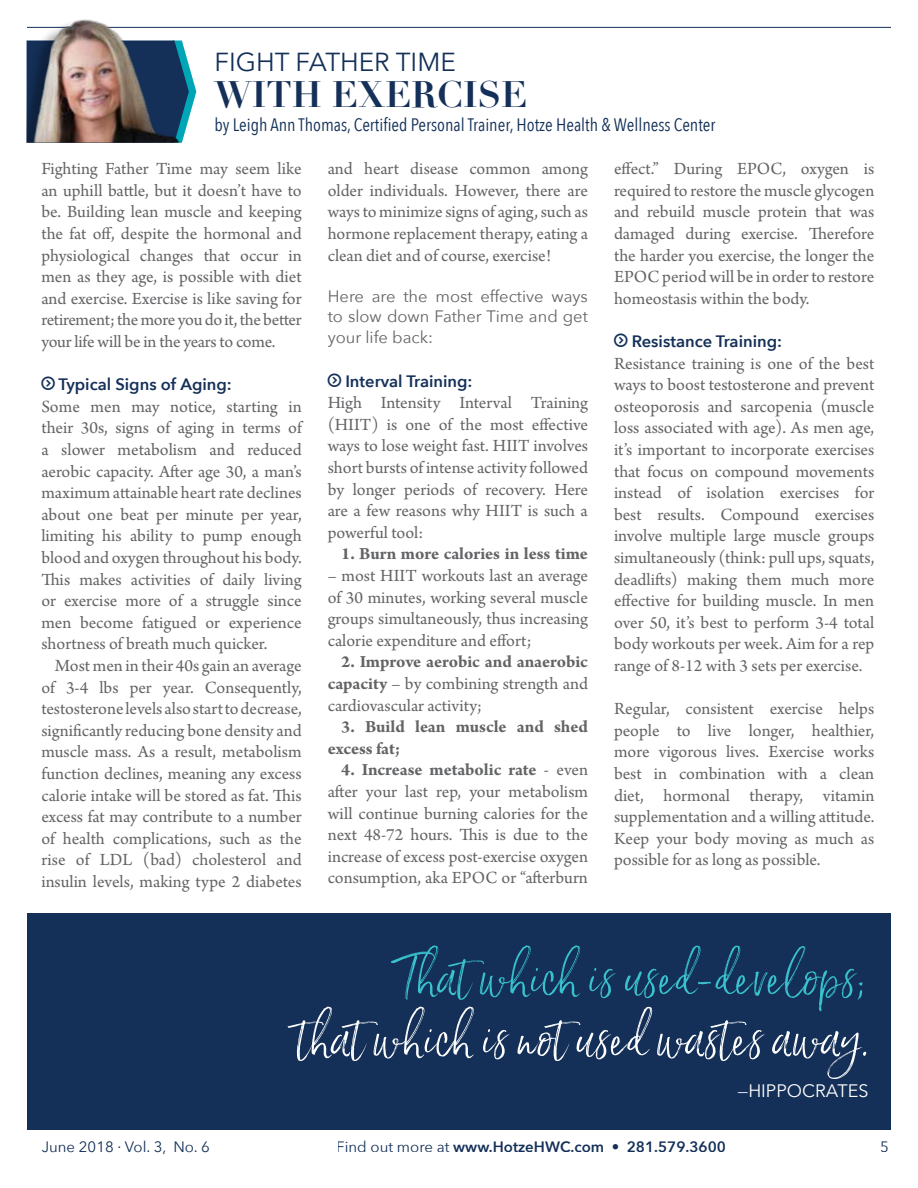
<style>
.page{position:relative;width:918px;height:1188px;background:#fff}
.page>*{position:absolute;margin:0;border:0;box-sizing:border-box;transform-origin:0 0}
.t1{font:51px "Saturday Script";color:#fff}
.t2{font:51px "Saturday Script";color:#39c1cd}
.t3{font:700 36px "Didot";color:#143058}
.t4{font:25.95px "Avenir Next";color:#143058}
.t5{font:18px/21.6px "Arno Pro";color:#636466;text-align:justify}
.t6{font:18px "Avenir Next Condensed";color:#143058}
.t7{font:700 18px/21.6px "Arno Pro";letter-spacing:-.005em;color:#636466}
.t8{font:18px "Avenir Next";color:#fff}
.t9{font:16.5px/19.8px "Avenir Next";color:#636466}
.t10{font:600 16.5px "Avenir Next";color:#143058}
.t11{font:600 15px "Avenir Next";color:#143058}
.t12{font:15px "Avenir Next";color:#143058}
.s1{font-weight:700}
.s2{font-weight:400}
</style>
<div class="page">
<div style="left:27px;top:914px;width:864px;height:216px;background:#143058"></div>
<hr style="left:27px;top:27px;width:864px;height:1px;background:#143058">
<img style="left:27px;top:19px;width:181px;height:124px">
<h3 class="t4" style="left:214px;top:40px;width:243px">FIGHT FATHER TIME</h3>
<h2 class="t3" style="left:214px;top:72px;width:314px">WITH EXERCISE</h2>
<p class="t6" style="left:214px;top:109px;width:503px">by Leigh Ann Thomas, Certified Personal Trainer, Hotze Health &amp; Wellness Center</p>
<p class="t5" style="left:41px;top:159px;width:262px">Fighting Father Time may seem like an uphill battle, but it doesn’t have to be. Building lean muscle and keeping the fat off, despite the hormonal and physiological changes that occur in men as they age, is possible with diet and exercise. Exercise is like saving for retirement; the more you do it, the better your life will be in the years to come.</p>
<p class="t10" style="left:59px;top:370px;width:175px">Typical Signs of Aging:</p>
<p class="t5" style="left:41px;top:397px;width:262px">Some men may notice, starting in their 30s, signs of aging in terms of a slower metabolism and reduced aerobic capacity. After age 30, a man’s maximum attainable heart rate declines about one beat per minute per year, limiting his ability to pump enough blood and oxygen throughout his body.<br>This makes activities of daily living or exercise more of a struggle since men become fatigued or experience shortness of breath much quicker.</p>
<p class="t5" style="left:41px;top:656px;width:262px;text-indent:14px">Most men in their 40s gain an average of 3-4 lbs per year. Consequently, testosterone levels also start to decrease, significantly reducing bone density and muscle mass. As a result, metabolism function declines, meaning any excess calorie intake will be stored as fat. This excess fat may contribute to a number of health complications, such as the rise of LDL (bad) cholesterol and insulin levels, making type 2 diabetes</p>
<p class="t5" style="left:328px;top:159px;width:262px">and heart disease common among older individuals. However, there are ways to minimize signs of aging, such as hormone replacement therapy, eating a clean diet and of course, exercise!</p>
<p class="t9" style="left:328px;top:286px;width:262px">Here are the most effective ways to slow down Father Time and get</p>
<p class="t9" style="left:328px;top:327px;width:107px">your life back:</p>
<p class="t10" style="left:345px;top:367px;width:129px">Interval Training:</p>
<p class="t5" style="left:328px;top:393px;width:262px">High Intensity Interval Training (HIIT) is one of the most effective ways to lose weight fast. HIIT involves short bursts of intense activity followed by longer periods of recovery. Here are a few reasons why HIIT is such a powerful tool:</p>
<p class="t7" style="left:341px;top:544px;width:248px">1. Burn more calories in less time</p>
<p class="t5" style="left:328px;top:566px;width:262px">– most HIIT workouts last an average of 30 minutes, working several muscle groups simultaneously, thus increasing calorie expenditure and effort;</p>
<p class="t5" style="left:328px;top:652px;width:262px;text-indent:14px"><span class="s1">2. Improve aerobic and anaerobic capacity</span> – by combining strength and cardiovascular activity;</p>
<p class="t7" style="left:328px;top:717px;width:262px;text-indent:14px">3. Build lean muscle and shed excess fat;</p>
<p class="t5" style="left:328px;top:760px;width:262px;text-indent:14px"><span class="s1">4. Increase metabolic rate</span> - even after your last rep, your metabolism will continue burning calories for the next 48-72 hours. This is due to the increase of excess post-exercise oxygen consumption, aka EPOC or “afterburn</p>
<p class="t5" style="left:614px;top:159px;width:262px">effect.” During EPOC, oxygen is required to restore the muscle glycogen and rebuild muscle protein that was damaged during exercise. Therefore the harder you exercise, the longer the EPOC period will be in order to restore homeostasis within the body.</p>
<p class="t10" style="left:632px;top:327px;width:152px">Resistance Training:</p>
<p class="t5" style="left:614px;top:353px;width:262px">Resistance training is one of the best ways to boost testosterone and prevent osteoporosis and sarcopenia (muscle loss associated with age). As men age, it’s important to incorporate exercises that focus on compound movements instead of isolation exercises for best results. Compound exercises involve multiple large muscle groups simultaneously (think: pull ups, squats, deadlifts) making them much more effective for building muscle. In men over 50, it’s best to perform 3-4 total body workouts per week. Aim for a rep range of 8-12 with 3 sets per exercise.</p>
<p class="t5" style="left:614px;top:699px;width:262px">Regular, consistent exercise helps people to live longer, healthier, more vigorous lives. Exercise works best in combination with a clean diet, hormonal therapy, vitamin supplementation and a willing attitude.<br>Keep your body moving as much as possible for as long as possible.</p>
<h1 class="t2" style="left:405px;top:945px;width:465px">That which is used-develops;</h1>
<h1 class="t1" style="left:297px;top:1007px;width:573px">that which is not used wastes away.</h1>
<p class="t8" style="left:738px;top:1076px;width:132px">—HIPPOCRATES</p>
<p class="t12" style="left:42px;top:1134px;width:169px">June 2018 · Vol. 3, No. 6</p>
<p class="t11" style="left:337px;top:1134px;width:391px"><span class="s2">Find out more at</span> www.HotzeHWC.com • 281.579.3600</p>
<p class="t12" style="left:881px;top:1134px;width:10px">5</p>
</div>
